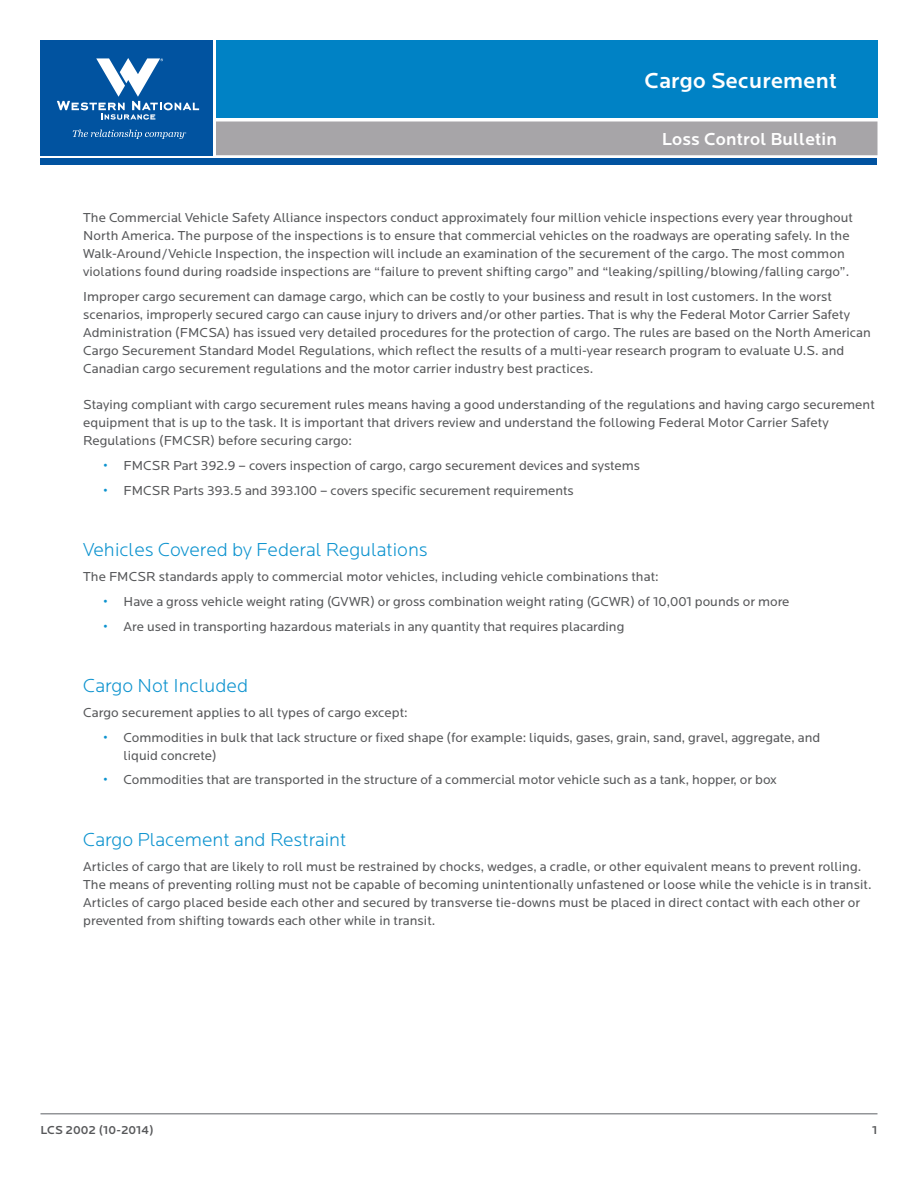
<style>
.page{position:relative;width:918px;height:1188px;background:#fff}
.page>*{position:absolute;margin:0;border:0;box-sizing:border-box;transform-origin:0 0}
.t1{font:500 22.5px "Locator";letter-spacing:.01em;color:#fff}
.Header_-_sub_1{font:300 19.5px "Locator";color:#0d93cf}
.t2{font:500 18px "Locator";letter-spacing:.01em;color:#fff}
.Body_Copy{font:13.5px/18px "Locator";letter-spacing:.005em;color:#57585a}
.Body_Copy-2{font:500 12px "Locator";letter-spacing:-.005em;color:#57585a}
.s1{font-weight:700;color:#0d93cf}
</style>
<div class="page">
<hr style="left:40px;top:1113px;width:838px;height:1px;background:#939598">
<div style="left:40px;top:40px;width:173px;height:116px;background:#0153a0"></div>
<svg style="left:73px;top:130px;width:113px;height:9px"></svg>
<svg style="left:57px;top:58px;width:142px;height:62px"></svg>
<div style="left:216px;top:122px;width:662px;height:33px;background:#a7a5a8"></div>
<div style="left:40px;top:159px;width:838px;height:6px;background:#0153a0"></div>
<div style="left:216px;top:40px;width:662px;height:78px;background:#0082c5"></div>
<p class="t1" style="left:645px;top:68px;width:194px">Cargo Securement</p>
<p class="t2" style="left:662px;top:129px;width:177px">Loss Control Bulletin</p>
<p class="Body_Copy" style="left:83px;top:209px;width:771px">The Commercial Vehicle Safety Alliance inspectors conduct approximately four million vehicle inspections every year throughout North America. The purpose of the inspections is to ensure that commercial vehicles on the roadways are operating safely. In the Walk-Around/Vehicle Inspection, the inspection will include an examination of the securement of the cargo. The most common violations found during roadside inspections are “failure to prevent shifting cargo” and “leaking/spilling/blowing/falling cargo”.</p>
<p class="Body_Copy" style="left:83px;top:287px;width:789px">Improper cargo securement can damage cargo, which can be costly to your business and result in lost customers. In the worst scenarios, improperly secured cargo can cause injury to drivers and/or other parties. That is why the Federal Motor Carrier Safety Administration (FMCSA) has issued very detailed procedures for the protection of cargo. The rules are based on the North American Cargo Securement Standard Model Regulations, which reflect the results of a multi-year research program to evaluate U.S. and Canadian cargo securement regulations and the motor carrier industry best practices.</p>
<p class="Body_Copy" style="left:83px;top:396px;width:793px">Staying compliant with cargo securement rules means having a good understanding of the regulations and having cargo securement equipment that is up to the task. It is important that drivers review and understand the following Federal Motor Carrier Safety<br>Regulations (FMCSR) before securing cargo:</p>
<p class="Body_Copy" style="left:103px;top:457px;width:538px"><span class="s1">•</span> FMCSR Part 392.9 – covers inspection of cargo, cargo securement devices and systems</p>
<p class="Body_Copy" style="left:103px;top:482px;width:472px"><span class="s1">•</span> FMCSR Parts 393.5 and 393.100 – covers specific securement requirements</p>
<p class="Header_-_sub_1" style="left:83px;top:540px;width:346px">Vehicles Covered by Federal Regulations</p>
<p class="Body_Copy" style="left:83px;top:568px;width:577px">The FMCSR standards apply to commercial motor vehicles, including vehicle combinations that:</p>
<p class="Body_Copy" style="left:103px;top:593px;width:688px"><span class="s1">•</span> Have a gross vehicle weight rating (GVWR) or gross combination weight rating (GCWR) of 10,001 pounds or more</p>
<p class="Body_Copy" style="left:103px;top:617px;width:522px"><span class="s1">•</span> Are used in transporting hazardous materials in any quantity that requires placarding</p>
<p class="Header_-_sub_1" style="left:83px;top:675px;width:166px">Cargo Not Included</p>
<p class="Body_Copy" style="left:83px;top:704px;width:326px">Cargo securement applies to all types of cargo except:</p>
<p class="Body_Copy" style="left:124px;top:728px;width:698px;text-indent:-20px"><span class="s1">•</span> Commodities in bulk that lack structure or fixed shape (for example: liquids, gases, grain, sand, gravel, aggregate, and liquid concrete)</p>
<p class="Body_Copy" style="left:103px;top:771px;width:675px"><span class="s1">•</span> Commodities that are transported in the structure of a commercial motor vehicle such as a tank, hopper, or box</p>
<p class="Header_-_sub_1" style="left:83px;top:829px;width:265px">Cargo Placement and Restraint</p>
<p class="Body_Copy" style="left:83px;top:857px;width:790px">Articles of cargo that are likely to roll must be restrained by chocks, wedges, a cradle, or other equivalent means to prevent rolling.<br>The means of preventing rolling must not be capable of becoming unintentionally unfastened or loose while the vehicle is in transit.<br>Articles of cargo placed beside each other and secured by transverse tie-downs must be placed in direct contact with each other or prevented from shifting towards each other while in transit.</p>
<p class="Body_Copy-2" style="left:40px;top:1123px;width:115px">LCS 2002 (10-2014)</p>
<p class="Body_Copy-2" style="left:872px;top:1123px;width:7px">1</p>
</div>
